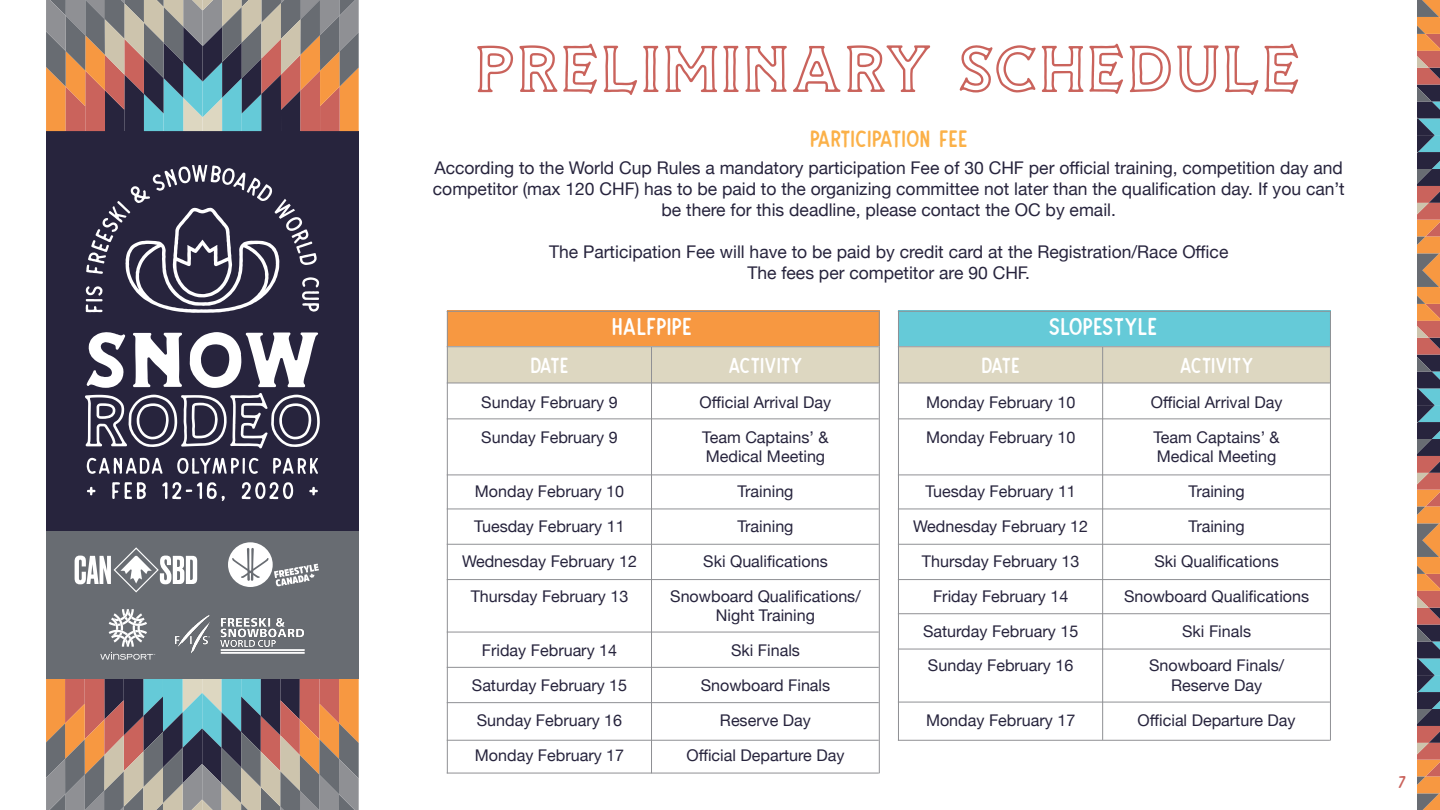
<style>
.page{position:relative;width:1440px;height:810px;background:#fff}
.page>*{position:absolute;margin:0;border:0;box-sizing:border-box;transform-origin:0 0}
.t1{font:66.25px "NOUTHENOUTLINE";color:#ca635c}
.t2{font:32.25px "The Dodger Inky";color:#fff}
.t3{font:31.25px "The Dodger Inky";color:#fbb149}
.t4{font:28.75px "The Dodger Inky";color:#fff}
.t5{font:22.5px "The Dodger Inky";color:#ca635c}
.t6{font:17.5px/21px "Helvetica Neue";color:#27243d;text-align:center}
.t7{font:16.12px/19.4px "Helvetica Neue";color:#27243d}
</style>
<div class="page">
<svg style="left:1417px;top:0;width:23px;height:810px;background:#956c5d"></svg>
<div style="left:46px;top:131px;width:313px;height:401px;background:#27243d"></div>
<svg style="left:46px;top:0;width:313px;height:131px;background:#8f7e77"></svg>
<svg style="left:46px;top:679px;width:313px;height:131px;background:#8f7e77"></svg>
<div style="left:46px;top:531px;width:313px;height:148px;background:#686c72"></div>
<svg style="left:228px;top:542px;width:91px;height:45px"></svg>
<svg style="left:75px;top:547px;width:122px;height:46px"></svg>
<svg style="left:100px;top:609px;width:55px;height:51px"></svg>
<img style="left:175px;top:616px;width:129px;height:37px">
<svg style="left:86px;top:165px;width:233px;height:148px"></svg>
<svg style="left:87px;top:458px;width:76px;height:16px"></svg>
<svg style="left:177px;top:458px;width:81px;height:16px"></svg>
<svg style="left:273px;top:458px;width:45px;height:16px"></svg>
<svg style="left:85px;top:332px;width:235px;height:116px"></svg>
<svg style="left:87px;top:487px;width:9px;height:8px"></svg>
<svg style="left:112px;top:482px;width:34px;height:17px"></svg>
<svg style="left:162px;top:482px;width:63px;height:19px"></svg>
<svg style="left:242px;top:482px;width:51px;height:17px"></svg>
<svg style="left:309px;top:487px;width:9px;height:8px"></svg>
<div style="left:447px;top:347px;width:432px;height:36px;background:#ddd7c1"></div>
<div style="left:898px;top:347px;width:432px;height:36px;background:#ddd7c1"></div>
<div style="left:447px;top:310px;width:432px;height:36px;background:#f79841"></div>
<div style="left:898px;top:310px;width:432px;height:36px;background:#65cad8"></div>
<hr style="left:447px;top:419px;width:432px;height:1px;background:#8f9094">
<hr style="left:898px;top:419px;width:432px;height:1px;background:#8f9094">
<hr style="left:447px;top:383px;width:432px;height:1px;background:#8f9094">
<hr style="left:898px;top:383px;width:432px;height:1px;background:#8f9094">
<hr style="left:447px;top:346px;width:432px;height:1px;background:#8f9094">
<hr style="left:898px;top:346px;width:432px;height:1px;background:#8f9094">
<hr style="left:447px;top:311px;width:432px;height:1px;background:#8f9094">
<hr style="left:898px;top:311px;width:432px;height:1px;background:#8f9094">
<hr style="left:879px;top:311px;width:1px;height:462px;background:#8f9094">
<hr style="left:1330px;top:311px;width:1px;height:430px;background:#8f9094">
<hr style="left:651px;top:347px;width:1px;height:426px;background:#8f9094">
<hr style="left:1102px;top:347px;width:1px;height:393px;background:#8f9094">
<hr style="left:447px;top:311px;width:1px;height:462px;background:#8f9094">
<hr style="left:898px;top:311px;width:1px;height:430px;background:#8f9094">
<hr style="left:447px;top:509px;width:432px;height:1px;background:#8f9094">
<hr style="left:898px;top:509px;width:432px;height:1px;background:#8f9094">
<hr style="left:447px;top:579px;width:432px;height:1px;background:#8f9094">
<hr style="left:898px;top:579px;width:432px;height:1px;background:#8f9094">
<hr style="left:447px;top:667px;width:432px;height:1px;background:#8f9094">
<hr style="left:898px;top:649px;width:432px;height:1px;background:#8f9094">
<hr style="left:447px;top:475px;width:432px;height:1px;background:#8f9094">
<hr style="left:898px;top:475px;width:432px;height:1px;background:#8f9094">
<hr style="left:447px;top:544px;width:432px;height:1px;background:#8f9094">
<hr style="left:898px;top:544px;width:432px;height:1px;background:#8f9094">
<hr style="left:447px;top:632px;width:432px;height:1px;background:#8f9094">
<hr style="left:898px;top:613px;width:432px;height:1px;background:#8f9094">
<hr style="left:447px;top:702px;width:432px;height:1px;background:#8f9094">
<hr style="left:898px;top:702px;width:432px;height:1px;background:#8f9094">
<hr style="left:447px;top:740px;width:432px;height:1px;background:#8f9094">
<hr style="left:447px;top:773px;width:432px;height:1px;background:#8f9094">
<hr style="left:898px;top:740px;width:432px;height:1px;background:#8f9094">
<p class="t1" style="left:474px;top:27px;width:829px">PRELIMINARY SCHEDULE</p>
<p class="t3" style="left:810px;top:117px;width:159px">Participation Fee</p>
<p class="t6" style="left:433px;top:158px;width:913px">According to the World Cup Rules a mandatory participation Fee of 30 CHF per official training, competition day and competitor (max 120 CHF) has to be paid to the organizing committee not later than the qualification day. If you can’t be there for this deadline, please contact the OC by email.</p>
<p class="t6" style="left:549px;top:242px;width:681px">The Participation Fee will have to be paid by credit card at the Registration/Race Office</p>
<p class="t6" style="left:747px;top:263px;width:284px">The fees per competitor are 90 CHF.</p>
<p class="t2" style="left:612px;top:304px;width:82px">Halfpipe</p>
<p class="t2" style="left:1049px;top:304px;width:110px">Slopestyle</p>
<p class="t4" style="left:530px;top:345px;width:40px">Date</p>
<p class="t7" style="left:481px;top:393px;width:138px">Sunday February 9</p>
<p class="t7" style="left:481px;top:428px;width:138px">Sunday February 9</p>
<p class="t7" style="left:475px;top:482px;width:151px">Monday February 10</p>
<p class="t7" style="left:474px;top:517px;width:152px">Tuesday February 11</p>
<p class="t7" style="left:462px;top:552px;width:176px">Wednesday February 12</p>
<p class="t7" style="left:471px;top:587px;width:159px">Thursday February 13</p>
<p class="t7" style="left:482px;top:641px;width:137px">Friday February 14</p>
<p class="t7" style="left:472px;top:676px;width:157px">Saturday February 15</p>
<p class="t7" style="left:477px;top:711px;width:147px">Sunday February 16</p>
<p class="t7" style="left:475px;top:746px;width:151px">Monday February 17</p>
<p class="t4" style="left:728px;top:345px;width:76px">Activity</p>
<p class="t7" style="left:700px;top:393px;width:133px">Official Arrival Day</p>
<p class="t7" style="left:702px;top:428px;width:128px">Team Captains’ &amp;<br>Medical Meeting</p>
<p class="t7" style="left:737px;top:482px;width:58px">Training</p>
<p class="t7" style="left:737px;top:517px;width:58px">Training</p>
<p class="t7" style="left:703px;top:552px;width:126px">Ski Qualifications</p>
<p class="t7" style="left:670px;top:587px;width:192px;text-align:center">Snowboard Qualifications/<br>Night Training</p>
<p class="t7" style="left:731px;top:641px;width:70px">Ski Finals</p>
<p class="t7" style="left:701px;top:676px;width:131px">Snowboard Finals</p>
<p class="t7" style="left:720px;top:711px;width:93px">Reserve Day</p>
<p class="t7" style="left:686px;top:746px;width:160px">Official Departure Day</p>
<p class="t4" style="left:982px;top:345px;width:40px">Date</p>
<p class="t7" style="left:926px;top:393px;width:151px">Monday February 10</p>
<p class="t7" style="left:926px;top:428px;width:151px">Monday February 10</p>
<p class="t7" style="left:925px;top:482px;width:152px">Tuesday February 11</p>
<p class="t7" style="left:913px;top:517px;width:176px">Wednesday February 12</p>
<p class="t7" style="left:922px;top:552px;width:159px">Thursday February 13</p>
<p class="t7" style="left:933px;top:587px;width:137px">Friday February 14</p>
<p class="t7" style="left:923px;top:622px;width:157px">Saturday February 15</p>
<p class="t7" style="left:928px;top:657px;width:147px">Sunday February 16</p>
<p class="t7" style="left:926px;top:711px;width:151px">Monday February 17</p>
<p class="t4" style="left:1179px;top:345px;width:76px">Activity</p>
<p class="t7" style="left:1151px;top:393px;width:133px">Official Arrival Day</p>
<p class="t7" style="left:1153px;top:428px;width:128px">Team Captains’ &amp;<br>Medical Meeting</p>
<p class="t7" style="left:1189px;top:482px;width:58px">Training</p>
<p class="t7" style="left:1189px;top:517px;width:58px">Training</p>
<p class="t7" style="left:1154px;top:552px;width:126px">Ski Qualifications</p>
<p class="t7" style="left:1124px;top:587px;width:187px">Snowboard Qualifications</p>
<p class="t7" style="left:1182px;top:622px;width:70px">Ski Finals</p>
<p class="t7" style="left:1149px;top:657px;width:136px;text-align:center">Snowboard Finals/<br>Reserve Day</p>
<p class="t7" style="left:1138px;top:711px;width:160px">Official Departure Day</p>
<h3 class="t5" style="left:1398px;top:767px;width:10px">7</h3>
</div>
